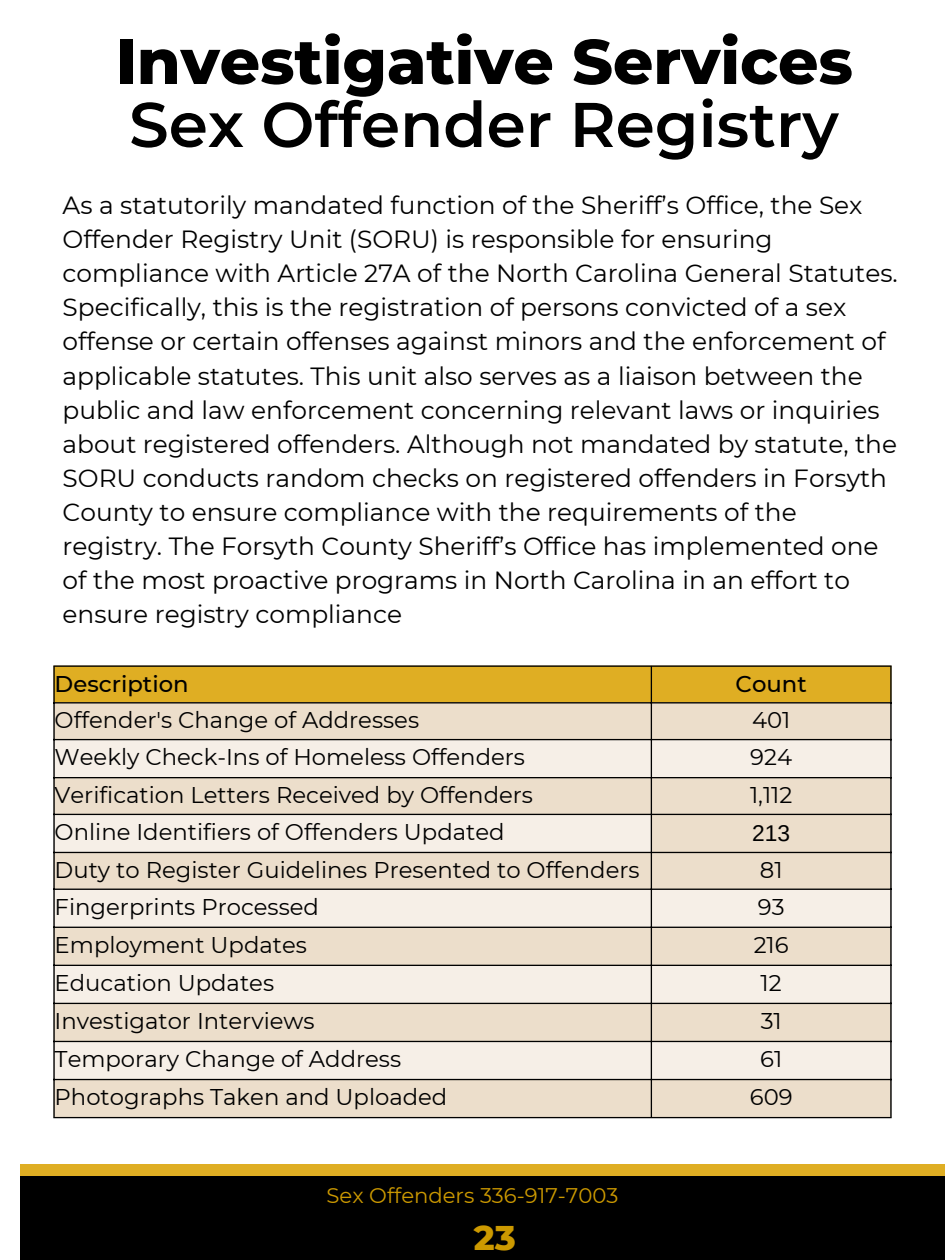
<style>
.page{position:relative;width:945px;height:1260px;background:#fff}
.page>*{position:absolute;margin:0;border:0;box-sizing:border-box;transform-origin:0 0}
.t1{font:800 63px "Montserrat";color:#000}
.t2{font:600 63px "Montserrat";color:#000}
.t3{font:800 35px "Montserrat";color:#c90}
.t4{font:24.85px/34.1px "Montserrat";color:#000}
.t5{font:22.75px "Montserrat";color:#000}
.t6{font:500 22.75px "Montserrat";color:#000}
.t7{font:22.75px "Arimo";color:#000}
.t8{font:21.18px "Montserrat";color:#c90}
</style>
<div class="page">
<div style="left:20px;top:1176px;width:925px;height:84px;background:#000"></div>
<div style="left:20px;top:1164px;width:925px;height:12px;background:#dfae23"></div>
<div style="left:55px;top:667px;width:835px;height:35px;background:#dfae23"></div>
<div style="left:55px;top:704px;width:835px;height:413px;background:#ecdecb"></div>
<svg style="left:55px;top:740px;width:835px;height:339px;fill:#f6efe7"></svg>
<hr style="left:53px;top:667px;width:2px;height:450px;background:#000">
<hr style="left:651px;top:667px;width:1px;height:450px;background:#000">
<hr style="left:890px;top:667px;width:2px;height:450px;background:#000">
<hr style="left:53px;top:665px;width:839px;height:2px;background:#000">
<hr style="left:53px;top:702px;width:839px;height:2px;background:#000">
<hr style="left:53px;top:739px;width:839px;height:1px;background:#000">
<hr style="left:53px;top:777px;width:839px;height:1px;background:#000">
<hr style="left:53px;top:814px;width:839px;height:1px;background:#000">
<hr style="left:53px;top:852px;width:839px;height:1px;background:#000">
<hr style="left:53px;top:889px;width:839px;height:1px;background:#000">
<hr style="left:53px;top:927px;width:839px;height:1px;background:#000">
<hr style="left:53px;top:965px;width:839px;height:1px;background:#000">
<hr style="left:53px;top:1003px;width:839px;height:1px;background:#000">
<hr style="left:53px;top:1041px;width:839px;height:1px;background:#000">
<hr style="left:53px;top:1079px;width:839px;height:1px;background:#000">
<hr style="left:53px;top:1117px;width:839px;height:1px;background:#000">
<p class="t1" style="left:115px;top:23px;width:739px">Investigative Services</p>
<p class="t2" style="left:129px;top:86px;width:711px">Sex Offender Registry</p>
<p class="t4" style="left:63px;top:188px;width:837px">As a statutorily mandated function of the Sheriff’s Office, the Sex Offender Registry Unit (SORU) is responsible for ensuring compliance with Article 27A of the North Carolina General Statutes.<br>Specifically, this is the registration of persons convicted of a sex offense or certain offenses against minors and the enforcement of applicable statutes. This unit also serves as a liaison between the public and law enforcement concerning relevant laws or inquiries about registered offenders. Although not mandated by statute, the SORU conducts random checks on registered offenders in Forsyth County to ensure compliance with the requirements of the registry. The Forsyth County Sheriff’s Office has implemented one of the most proactive programs in North Carolina in an effort to ensure registry compliance</p>
<p class="t6" style="left:55px;top:670px;width:135px">Description</p>
<p class="t6" style="left:736px;top:670px;width:73px">Count</p>
<p class="t5" style="left:55px;top:706px;width:366px">Offender's Change of Addresses</p>
<p class="t5" style="left:752px;top:706px;width:40px">401</p>
<p class="t5" style="left:55px;top:743px;width:472px">Weekly Check-Ins of Homeless Offenders</p>
<p class="t5" style="left:750px;top:743px;width:43px">924</p>
<p class="t5" style="left:55px;top:781px;width:480px">Verification Letters Received by Offenders</p>
<p class="t5" style="left:750px;top:781px;width:44px">1,112</p>
<p class="t5" style="left:55px;top:818px;width:451px">Online Identifiers of Offenders Updated</p>
<p class="t7" style="left:752px;top:821px;width:39px">213</p>
<p class="t5" style="left:55px;top:856px;width:587px">Duty to Register Guidelines Presented to Offenders</p>
<p class="t5" style="left:760px;top:856px;width:24px">81</p>
<p class="t5" style="left:55px;top:893px;width:266px">Fingerprints Processed</p>
<p class="t5" style="left:758px;top:893px;width:28px">93</p>
<p class="t5" style="left:55px;top:931px;width:254px">Employment Updates</p>
<p class="t5" style="left:754px;top:931px;width:36px">216</p>
<p class="t5" style="left:55px;top:969px;width:221px">Education Updates</p>
<p class="t5" style="left:761px;top:969px;width:23px">12</p>
<p class="t5" style="left:55px;top:1007px;width:262px">Investigator Interviews</p>
<p class="t5" style="left:761px;top:1007px;width:23px">31</p>
<p class="t5" style="left:55px;top:1045px;width:348px">Temporary Change of Address</p>
<p class="t5" style="left:760px;top:1045px;width:24px">61</p>
<p class="t5" style="left:55px;top:1083px;width:394px">Photographs Taken and Uploaded</p>
<p class="t5" style="left:750px;top:1083px;width:44px">609</p>
<p class="t8" style="left:327px;top:1182px;width:293px">Sex Offenders 336-917-7003</p>
<p class="t3" style="left:474px;top:1216px;width:44px">23</p>
</div>
